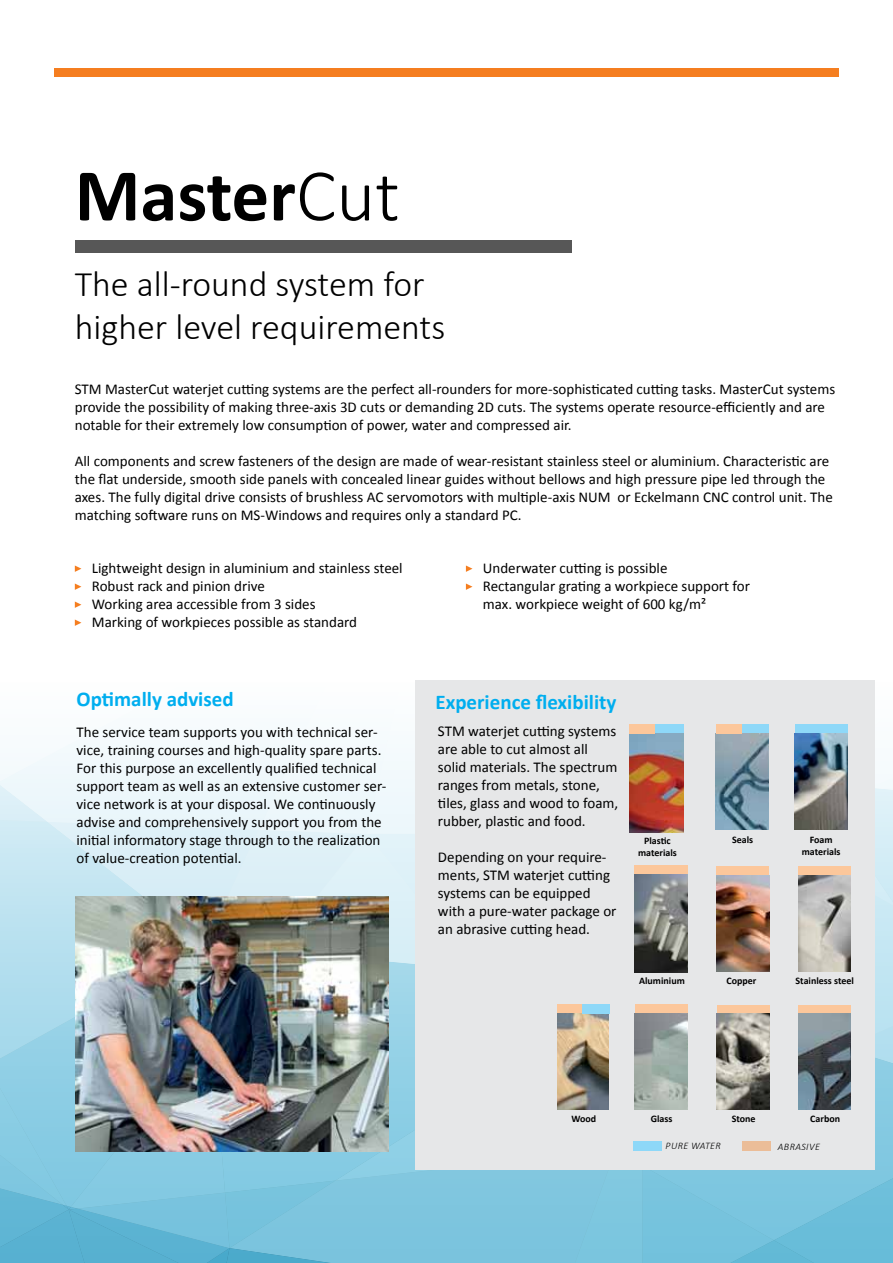
<style>
.page{position:relative;width:893px;height:1263px;background:#fff}
.page>*{position:absolute;margin:0;border:0;box-sizing:border-box;transform-origin:0 0}
.t1{font:700 75px "Calibri";color:#000}
.t2{font:300 36px/43.2px "Calibri";color:#000}
.t3{font:700 21px "Calibri";color:#00aeef}
.t4{font:15px/18px "Calibri";color:#000}
.t5{font:700 10.05px/12px "Calibri";color:#000;text-align:center}
.t6{font:italic 300 10.05px "Calibri";letter-spacing:.04em;color:#000}
.s1{font-weight:300}
</style>
<div class="page">
<svg style="left:0;top:682px;width:893px;height:581px"></svg>
<svg style="left:75px;top:565px;width:6px;height:7px"></svg>
<svg style="left:75px;top:583px;width:6px;height:7px"></svg>
<svg style="left:75px;top:601px;width:6px;height:7px"></svg>
<svg style="left:75px;top:619px;width:6px;height:7px"></svg>
<svg style="left:466px;top:565px;width:6px;height:7px"></svg>
<svg style="left:466px;top:583px;width:6px;height:7px"></svg>
<img style="left:76px;top:897px;width:312px;height:255px">
<div style="left:54px;top:68px;width:785px;height:9px;background:#f57e20"></div>
<div style="left:416px;top:680px;width:459px;height:489px;background:#e6e7e8"></div>
<div style="left:629px;top:724px;width:55px;height:108px;background:#8ed8f8"></div>
<img style="left:629px;top:734px;width:55px;height:98px">
<div style="left:635px;top:1004px;width:52px;height:105px;background:#fcc79b"></div>
<img style="left:635px;top:1013px;width:52px;height:96px">
<div style="left:635px;top:866px;width:53px;height:106px;background:#fcc79b"></div>
<img style="left:635px;top:874px;width:53px;height:98px">
<div style="left:717px;top:1005px;width:52px;height:104px;background:#fcc79b"></div>
<img style="left:717px;top:1013px;width:52px;height:96px">
<div style="left:795px;top:724px;width:52px;height:106px;background:#8ed8f8"></div>
<img style="left:795px;top:734px;width:52px;height:96px">
<div style="left:798px;top:866px;width:53px;height:105px;background:#fcc79b"></div>
<img style="left:798px;top:875px;width:53px;height:96px">
<div style="left:798px;top:1005px;width:53px;height:104px;background:#fcc79b"></div>
<img style="left:798px;top:1013px;width:53px;height:96px">
<div style="left:716px;top:724px;width:52px;height:106px;background:#8ed8f8"></div>
<img style="left:716px;top:733px;width:52px;height:97px">
<div style="left:717px;top:866px;width:52px;height:105px;background:#fcc79b"></div>
<img style="left:717px;top:875px;width:52px;height:96px">
<div style="left:633px;top:1141px;width:29px;height:10px;background:#8ed8f8"></div>
<div style="left:743px;top:1141px;width:28px;height:10px;background:#ebbd98"></div>
<div style="left:557px;top:1004px;width:52px;height:105px;background:#fcc79b"></div>
<img style="left:557px;top:1014px;width:52px;height:95px">
<div style="left:582px;top:1004px;width:27px;height:10px;background:#8ed8f8"></div>
<div style="left:75px;top:240px;width:496px;height:12px;background:#575757"></div>
<div style="left:716px;top:724px;width:25px;height:10px;background:#fcc79b"></div>
<div style="left:629px;top:724px;width:26px;height:10px;background:#fcc79b"></div>
<h1 class="t1" style="left:75px;top:147px;width:326px">Master<span class="s1">Cut</span></h1>
<h2 class="t2" style="left:75px;top:262px;width:372px">The all-round system for higher level requirements</h2>
<p class="t4" style="left:75px;top:380px;width:762px">STM MasterCut waterjet cutting systems are the perfect all-rounders for more-sophisticated cutting tasks. MasterCut systems provide the possibility of making three-axis 3D cuts or demanding 2D cuts. The systems operate resource-efficiently and are notable for their extremely low consumption of power, water and compressed air.</p>
<p class="t4" style="left:75px;top:452px;width:759px">All components and screw fasteners of the design are made of wear-resistant stainless steel or aluminium. Characteristic are the flat underside, smooth side panels with concealed linear guides without bellows and high pressure pipe led through the axes. The fully digital drive consists of brushless AC servomotors with multiple-axis NUM or Eckelmann CNC control unit. The matching software runs on MS-Windows and requires only a standard PC.</p>
<p class="t4" style="left:92px;top:559px;width:312px">Lightweight design in aluminium and stainless steel Robust rack and pinion drive<br>Working area accessible from 3 sides<br>Marking of workpieces possible as standard</p>
<p class="t4" style="left:483px;top:559px;width:269px">Underwater cutting is possible<br>Rectangular grating a workpiece support for max. workpiece weight of 600 kg/m²</p>
<h3 class="t3" style="left:77px;top:686px;width:159px">Optimally advised</h3>
<p class="t4" style="left:77px;top:723px;width:311px">The service team supports you with technical ser&shy;vice, training courses and high-quality spare parts.<br>For this purpose an excellently qualified technical support team as well as an extensive customer ser&shy;vice network is at your disposal. We continuously advise and comprehensively support you from the initial informatory stage through to the realization of value-creation potential.</p>
<p class="t4" style="left:438px;top:722px;width:182px">STM waterjet cutting systems are able to cut almost all solid materials. The spectrum ranges from metals, stone, tiles, glass and wood to foam, rubber, plastic and food.</p>
<h3 class="t3" style="left:435px;top:689px;width:182px">Experience flexibility</h3>
<p class="t4" style="left:438px;top:848px;width:180px">Depending on your require&shy;ments, STM waterjet cutting systems can be equipped with a pure-water package or an abrasive cutting head.</p>
<p class="t5" style="left:638px;top:835px;width:40px">Plastic materials</p>
<p class="t5" style="left:639px;top:974px;width:47px">Aluminium</p>
<p class="t5" style="left:732px;top:834px;width:23px">Seals</p>
<p class="t5" style="left:802px;top:834px;width:40px">Foam materials</p>
<p class="t5" style="left:726px;top:974px;width:31px">Copper</p>
<p class="t5" style="left:796px;top:974px;width:60px">Stainless steel</p>
<p class="t5" style="left:571px;top:1112px;width:26px">Wood</p>
<p class="t5" style="left:651px;top:1112px;width:23px">Glass</p>
<p class="t5" style="left:810px;top:1112px;width:31px">Carbon</p>
<p class="t5" style="left:732px;top:1112px;width:25px">Stone</p>
<p class="t6" style="left:666px;top:1139px;width:57px">PURE WATER</p>
<p class="t6" style="left:778px;top:1140px;width:43px">ABRASIVE</p>
</div>
